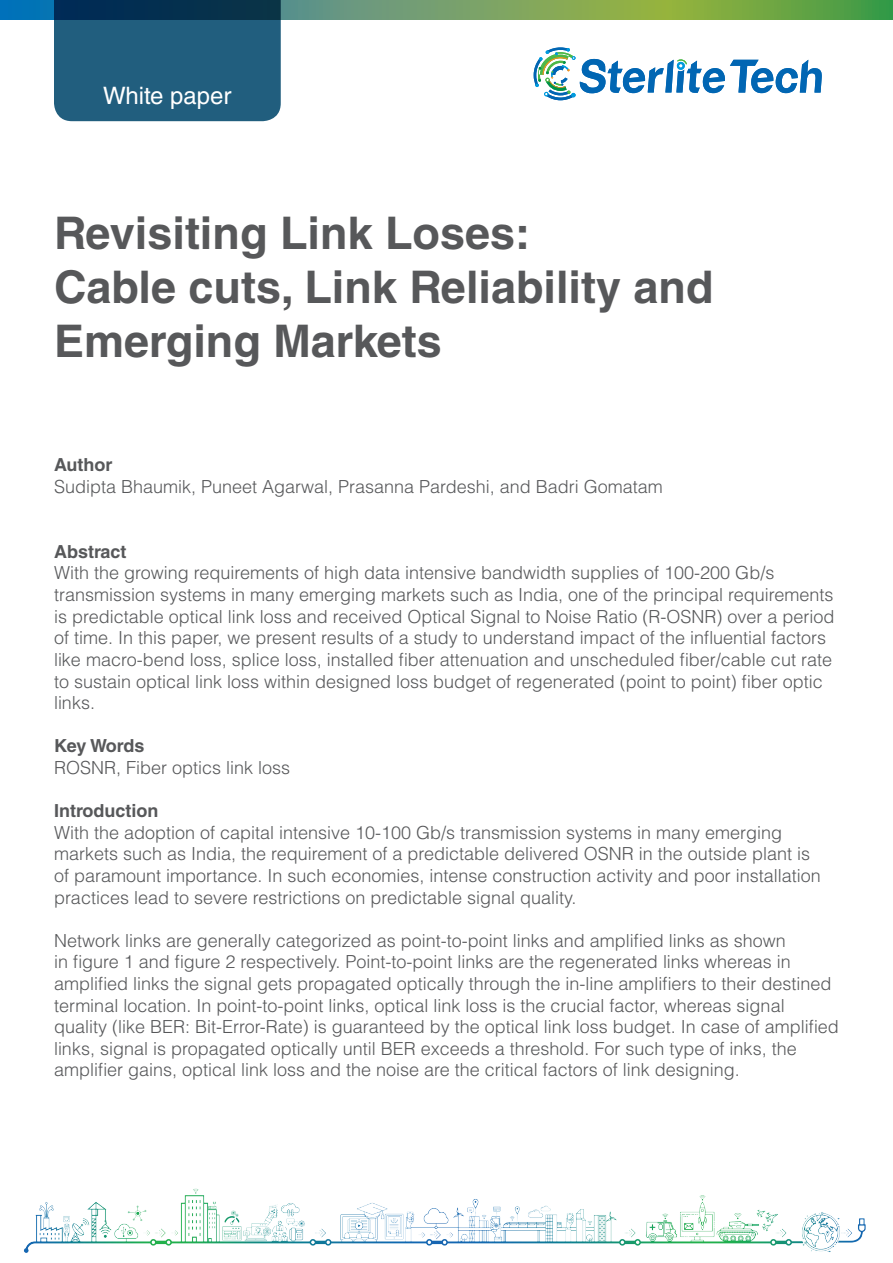
<style>
.page{position:relative;width:893px;height:1263px;background:#fff}
.page>*{position:absolute;margin:0;border:0;box-sizing:border-box;transform-origin:0 0}
.t1{font:700 45px/54px "Helvetica LT Std";color:#57585a}
.t2{font:24px "Helvetica LT Std";color:#fff}
.t3{font:300 18px/21.6px "Helvetica LT Std";color:#57585a}
.t4{font:700 18px "Helvetica LT Std";color:#57585a}
</style>
<div class="page">
<img style="left:23px;top:1188px;width:843px;height:65px">
<svg style="left:534px;top:47px;width:288px;height:53px"></svg>
<div style="left:54px;top:20px;width:227px;height:101px;background:#215e7e"></div>
<svg style="left:1px;top:0;width:891px;height:20px;background:#50835c"></svg>
<h2 class="t2" style="left:103px;top:82px;width:130px">White paper</h2>
<h1 class="t1" style="left:54px;top:206px;width:661px">Revisiting Link Loses:<br>Cable cuts, Link Reliability and<br>Emerging Markets</h1>
<p class="t4" style="left:54px;top:454px;width:60px">Author</p>
<p class="t3" style="left:54px;top:476px;width:610px">Sudipta Bhaumik, Puneet Agarwal, Prasanna Pardeshi, and Badri Gomatam</p>
<p class="t4" style="left:54px;top:540px;width:74px">Abstract</p>
<p class="t3" style="left:54px;top:562px;width:782px">With the growing requirements of high data intensive bandwidth supplies of 100-200 Gb/s transmission systems in many emerging markets such as India, one of the principal requirements is predictable optical link loss and received Optical Signal to Noise Ratio (R-OSNR) over a period of time. In this paper, we present results of a study to understand impact of the influential factors like macro-bend loss, splice loss, installed fiber attenuation and unscheduled fiber/cable cut rate to sustain optical link loss within designed loss budget of regenerated (point to point) fiber optic links.</p>
<p class="t4" style="left:54px;top:735px;width:92px">Key Words</p>
<p class="t3" style="left:54px;top:756px;width:238px">ROSNR, Fiber optics link loss</p>
<p class="t4" style="left:54px;top:800px;width:106px">Introduction</p>
<p class="t3" style="left:54px;top:821px;width:768px">With the adoption of capital intensive 10-100 Gb/s transmission systems in many emerging markets such as India, the requirement of a predictable delivered OSNR in the outside plant is of paramount importance. In such economies, intense construction activity and poor installation practices lead to severe restrictions on predictable signal quality.</p>
<p class="t3" style="left:54px;top:929px;width:786px">Network links are generally categorized as point-to-point links and amplified links as shown<br>in figure 1 and figure 2 respectively. Point-to-point links are the regenerated links whereas in amplified links the signal gets propagated optically through the in-line amplifiers to their destined terminal location. In point-to-point links, optical link loss is the crucial factor, whereas signal quality (like BER: Bit-Error-Rate) is guaranteed by the optical link loss budget. In case of amplified links, signal is propagated optically until BER exceeds a threshold. For such type of inks, the amplifier gains, optical link loss and the noise are the critical factors of link designing.</p>
</div>
